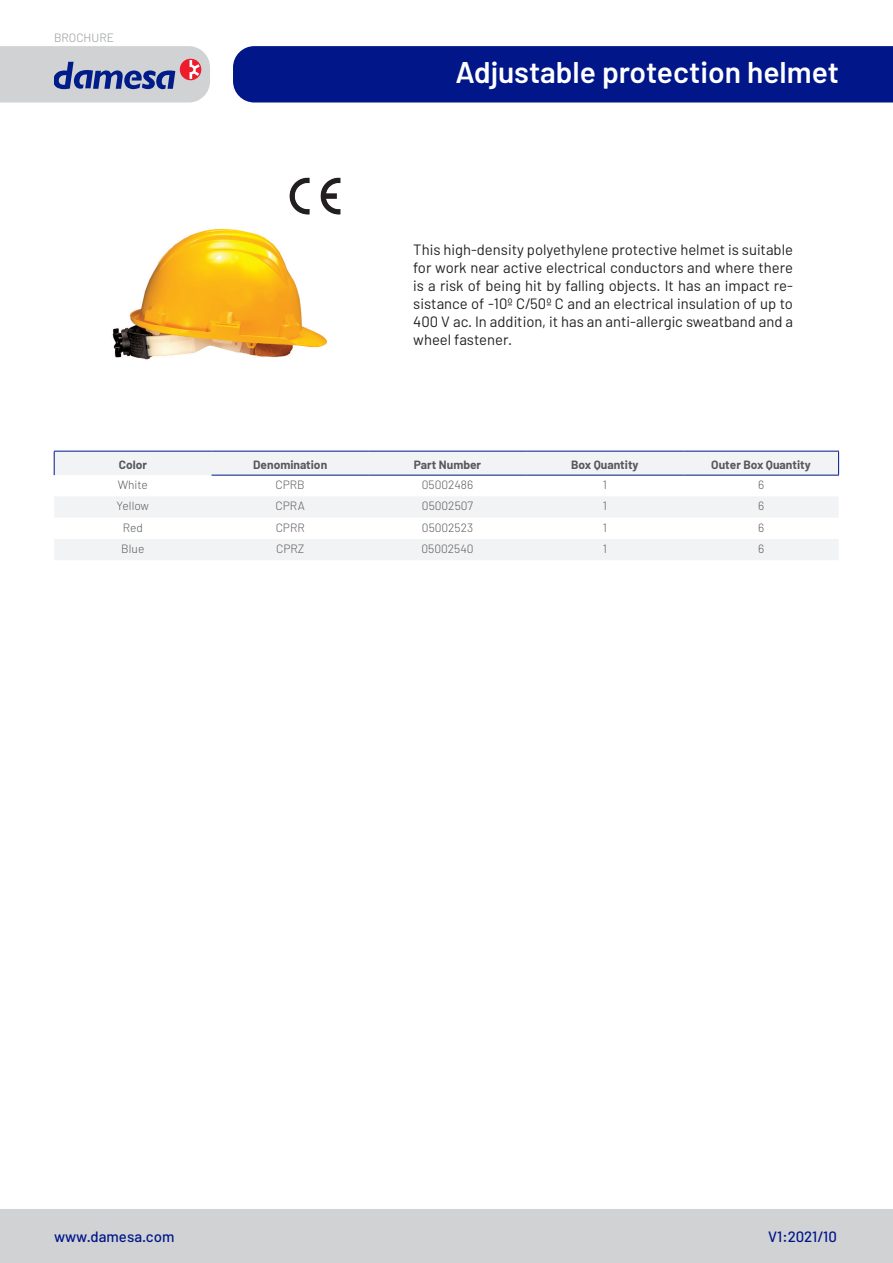
<style>
.page{position:relative;width:893px;height:1263px;background:#fff}
.page>*{position:absolute;margin:0;border:0;box-sizing:border-box;transform-origin:0 0}
.t1{font:600 30px "Barlow";color:#fff}
.t2{font:15px/18px "Barlow";color:#231f20;text-align:justify}
.t3{font:500 15px "Barlow";color:#001689}
.t4{font:300 12px "Barlow";color:#57585a}
.t5{font:700 12px "Barlow";color:#57585a}
.t6{font:300 12px "Barlow";color:#939598}
</style>
<div class="page">
<div style="left:0;top:1209px;width:893px;height:54px;background:#d1d2d4"></div>
<div style="left:233px;top:46px;width:660px;height:56px;background:#001689"></div>
<svg style="left:0;top:46px;width:210px;height:56px;background:#b9b8c7"></svg>
<svg style="left:54px;top:452px;width:784px;height:108px;fill:#f2f3f4"></svg>
<svg style="left:54px;top:452px;width:1px;height:23px"></svg>
<hr style="left:54px;top:451px;width:158px;height:1px;background:#001689">
<hr style="left:212px;top:451px;width:157px;height:1px;background:#001689">
<hr style="left:526px;top:451px;width:157px;height:1px;background:#001689">
<hr style="left:683px;top:451px;width:156px;height:1px;background:#001689">
<svg style="left:838px;top:451px;width:1px;height:24px"></svg>
<hr style="left:212px;top:475px;width:157px;height:1px;background:#001689">
<hr style="left:526px;top:475px;width:157px;height:1px;background:#001689">
<hr style="left:683px;top:475px;width:156px;height:1px;background:#001689">
<hr style="left:369px;top:451px;width:157px;height:1px;background:#001689">
<hr style="left:369px;top:475px;width:157px;height:1px;background:#001689">
<img style="left:112px;top:228px;width:216px;height:132px">
<img style="left:289px;top:177px;width:52px;height:38px">
<p class="t6" style="left:54px;top:30px;width:62px">BROCHURE</p>
<p class="t1" style="left:455px;top:54px;width:385px">Adjustable protection helmet</p>
<p class="t2" style="left:413px;top:240px;width:381px">This high-density polyethylene protective helmet is suitable for work near active electrical conductors and where there is a risk of being hit by falling objects. It has an impact re&shy;sistance of -10º C/50º C and an electrical insulation of up to 400 V ac. In addition, it has an anti-allergic sweatband and a wheel fastener.</p>
<p class="t5" style="left:119px;top:457px;width:30px">Color</p>
<p class="t5" style="left:253px;top:457px;width:76px">Denomination</p>
<p class="t5" style="left:414px;top:457px;width:69px">Part Number</p>
<p class="t5" style="left:571px;top:457px;width:69px">Box Quantity</p>
<p class="t5" style="left:711px;top:457px;width:101px">Outer Box Quantity</p>
<p class="t4" style="left:118px;top:477px;width:32px">White</p>
<p class="t4" style="left:276px;top:477px;width:31px">CPRB</p>
<p class="t4" style="left:422px;top:477px;width:53px">05002486</p>
<p class="t4" style="left:603px;top:477px;width:6px">1</p>
<p class="t4" style="left:758px;top:477px;width:8px">6</p>
<p class="t4" style="left:117px;top:499px;width:34px">Yellow</p>
<p class="t4" style="left:276px;top:499px;width:31px">CPRA</p>
<p class="t4" style="left:422px;top:499px;width:53px">05002507</p>
<p class="t4" style="left:603px;top:499px;width:6px">1</p>
<p class="t4" style="left:758px;top:499px;width:8px">6</p>
<p class="t4" style="left:123px;top:520px;width:22px">Red</p>
<p class="t4" style="left:276px;top:520px;width:31px">CPRR</p>
<p class="t4" style="left:422px;top:520px;width:53px">05002523</p>
<p class="t4" style="left:603px;top:520px;width:6px">1</p>
<p class="t4" style="left:758px;top:520px;width:8px">6</p>
<p class="t4" style="left:121px;top:541px;width:25px">Blue</p>
<p class="t4" style="left:276px;top:541px;width:30px">CPRZ</p>
<p class="t4" style="left:421px;top:541px;width:54px">05002540</p>
<p class="t4" style="left:603px;top:541px;width:6px">1</p>
<p class="t4" style="left:758px;top:541px;width:8px">6</p>
<p class="t3" style="left:54px;top:1228px;width:122px">www.damesa.com</p>
<p class="t3" style="left:768px;top:1228px;width:70px">V1:2021/10</p>
</div>
